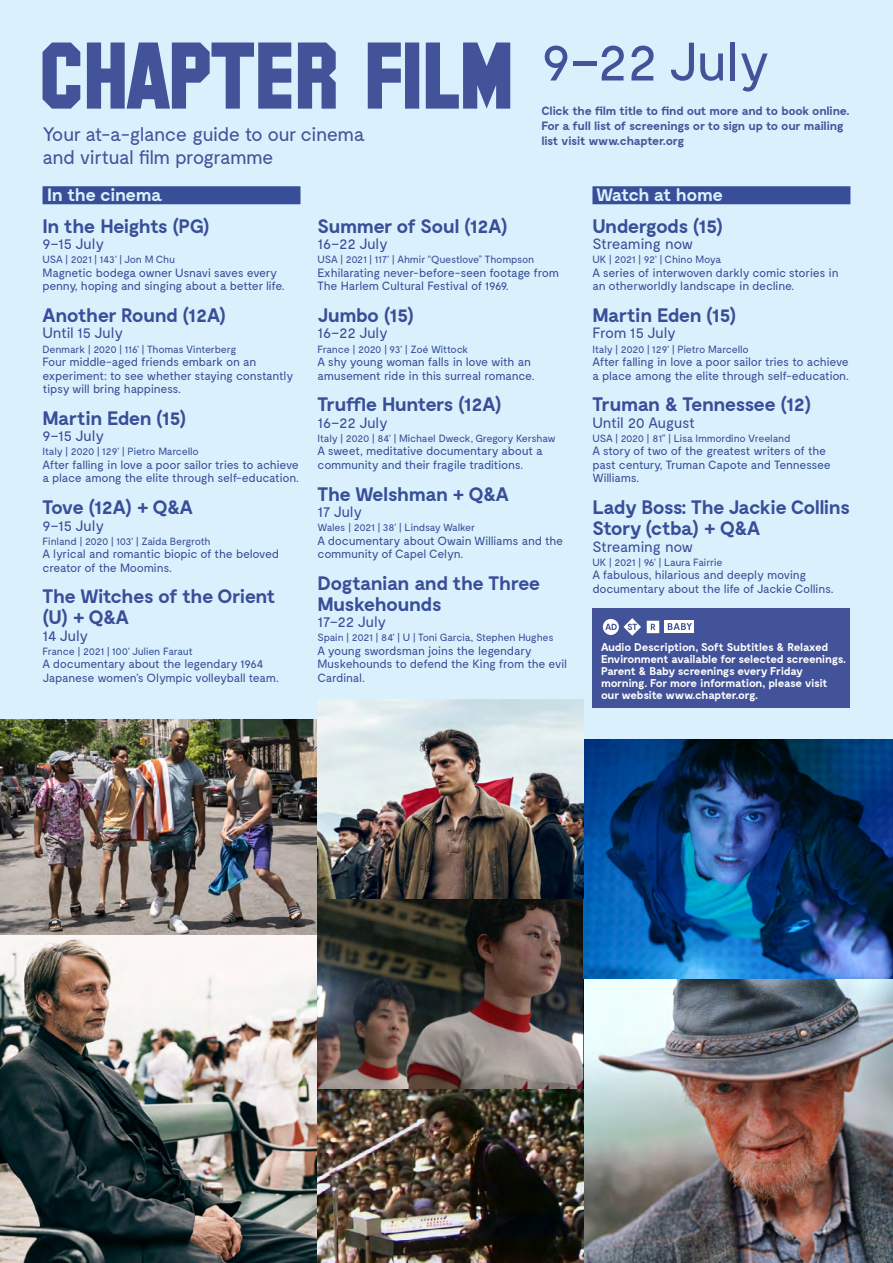
<style>
.page{position:relative;width:893px;height:1263px;background:#daf1fd}
.page>*{position:absolute;margin:0;border:0;box-sizing:border-box;transform-origin:0 0}
.t1{font:54px "Moderat";letter-spacing:-.02em;color:#43539a}
.t2{font:700 19.5px/21px "Moderat";letter-spacing:-.035em;color:#43539a}
.t3{font:19.5px/22.5px "Moderat";letter-spacing:-.03em;color:#43539a}
.t4{font:700 18px "Moderat";letter-spacing:-.025em;color:#fff}
.t5{font:15px "Moderat";letter-spacing:-.02em;color:#43539a}
.t6{font:12px/13.5px "Moderat";letter-spacing:-.025em;color:#43539a}
.t7{font:700 12px/15px "Moderat";letter-spacing:-.03em;color:#43539a}
.t8{font:700 11.25px/12px "Moderat";letter-spacing:-.025em;color:#fff}
.t9{font:10.5px "Moderat";letter-spacing:-.025em;color:#43539a}
.s1{font-style:inherit}
</style>
<div class="page">
<svg style="left:43px;top:43px;width:467px;height:66px"></svg>
<img style="left:0;top:719px;width:317px;height:216px">
<img style="left:0;top:935px;width:317px;height:328px">
<img style="left:584px;top:978px;width:309px;height:285px">
<div style="left:43px;top:186px;width:257px;height:18px;background:#394e98"></div>
<div style="left:592px;top:186px;width:258px;height:18px;background:#394e98"></div>
<div style="left:592px;top:608px;width:258px;height:100px;background:#43539a"></div>
<svg style="left:603px;top:619px;width:16px;height:16px"></svg>
<svg style="left:605px;top:624px;width:12px;height:6px"></svg>
<svg style="left:623px;top:618px;width:18px;height:18px"></svg>
<div style="left:665px;top:621px;width:29px;height:12px;background:#fff"></div>
<svg style="left:668px;top:623px;width:24px;height:7px"></svg>
<svg style="left:647px;top:621px;width:12px;height:12px"></svg>
<img style="left:317px;top:699px;width:267px;height:564px">
<img style="left:584px;top:739px;width:309px;height:239px">
<h2 class="t3" style="left:43px;top:124px;width:324px">Your at-a-glance guide to our cinema and virtual film programme</h2>
<h1 class="t1" style="left:541px;top:31px;width:230px">9–22 July</h1>
<p class="t7" style="left:541px;top:104px;width:310px">Click the film title to find out more and to book online.<br>For a full list of screenings or to sign up to our mailing list visit www.chapter.org</p>
<h3 class="t4" style="left:47px;top:185px;width:117px">In the cinema</h3>
<h2 class="t2" style="left:43px;top:216px;width:169px">In the Heights (PG)</h2>
<p class="t5" style="left:43px;top:236px;width:63px">9–15 July</p>
<p class="t9" style="left:43px;top:254px;width:134px">USA | 2021 | 143’ | Jon M Chu</p>
<p class="t6" style="left:43px;top:266px;width:244px">Magnetic bodega owner Usnavi saves every penny, hoping and singing about a better life.</p>
<h2 class="t2" style="left:43px;top:305px;width:185px">Another Round (12A)</h2>
<p class="t5" style="left:43px;top:325px;width:82px">Until 15 July</p>
<p class="t9" style="left:43px;top:343px;width:195px">Denmark | 2020 | 116’ | Thomas Vinterberg</p>
<p class="t6" style="left:43px;top:356px;width:252px">Four middle-aged friends embark on an experiment: to see whether staying constantly tipsy will bring happiness.</p>
<h2 class="t2" style="left:43px;top:408px;width:146px">Martin Eden (15)</h2>
<p class="t5" style="left:43px;top:428px;width:63px">9–15 July</p>
<p class="t9" style="left:43px;top:446px;width:158px">Italy | 2020 | 129’ | Pietro Marcello</p>
<p class="t6" style="left:43px;top:458px;width:258px">After falling in love a poor sailor tries to achieve a place among the elite through self-education.</p>
<h2 class="t2" style="left:43px;top:497px;width:152px">Tove (12A) + Q&amp;A</h2>
<p class="t5" style="left:43px;top:517px;width:63px">9–15 July</p>
<p class="t9" style="left:43px;top:535px;width:170px">Finland | 2020 | 103’ | Zaida Bergroth</p>
<p class="t6" style="left:43px;top:548px;width:238px">A lyrical and romantic biopic of the beloved creator of the Moomins.</p>
<h2 class="t2" style="left:43px;top:587px;width:235px">The Witches of the Orient (U) + Q&amp;A</h2>
<p class="t5" style="left:43px;top:627px;width:47px">14 July</p>
<p class="t9" style="left:43px;top:645px;width:152px">France | 2021 | 100’ Julien Faraut</p>
<p class="t6" style="left:43px;top:658px;width:238px">A documentary about the legendary 1964<br>Japanese women’s Olympic volleyball team.</p>
<h2 class="t2" style="left:317px;top:216px;width:192px">Summer of Soul (12A)</h2>
<p class="t5" style="left:317px;top:236px;width:72px">16–22 July</p>
<p class="t9" style="left:317px;top:254px;width:218px">USA | 2021 | 117’ | Ahmir “Questlove” Thompson</p>
<p class="t6" style="left:317px;top:266px;width:243px">Exhilarating never-before-seen footage from<br>The Harlem Cultural Festival of 1969.</p>
<h2 class="t2" style="left:317px;top:305px;width:98px">Jumbo (15)</h2>
<p class="t5" style="left:317px;top:325px;width:72px">16–22 July</p>
<p class="t9" style="left:317px;top:343px;width:152px">France | 2020 | 93’ | Zoé Wittock</p>
<p class="t6" style="left:317px;top:356px;width:219px">A shy young woman falls in love with an amusement ride in this surreal romance.</p>
<h2 class="t2" style="left:317px;top:395px;width:186px">Truffle Hunters (12<span class="s1">A</span>)</h2>
<p class="t5" style="left:317px;top:414px;width:72px">16–22 July</p>
<p class="t9" style="left:317px;top:432px;width:240px">Italy | 2020 | 84’ | Michael Dweck, Gregory Kershaw</p>
<p class="t6" style="left:317px;top:445px;width:227px">A sweet, meditative documentary about a community and their fragile traditions.</p>
<h2 class="t2" style="left:317px;top:484px;width:193px">The Welshman + Q&amp;A</h2>
<p class="t5" style="left:317px;top:503px;width:46px">17 July</p>
<p class="t9" style="left:317px;top:522px;width:159px">Wales | 2021 | 38’ | Lindsay Walker</p>
<p class="t6" style="left:317px;top:534px;width:247px">A documentary about Owain Williams and the community of Capel Celyn.</p>
<h2 class="t2" style="left:317px;top:573px;width:224px">Dogtanian and the Three<br>Muskehounds</h2>
<p class="t5" style="left:317px;top:614px;width:70px">17–22 July</p>
<p class="t9" style="left:317px;top:632px;width:238px">Spain | 2021 | 84’ | U | Toni Garcia, Stephen Hughes</p>
<p class="t6" style="left:317px;top:644px;width:251px">A young swordsman joins the legendary<br>Muskehounds to defend the King from the evil<br>Cardinal.</p>
<h3 class="t4" style="left:596px;top:185px;width:128px">Watch at home</h3>
<h2 class="t2" style="left:592px;top:216px;width:132px">Undergods (15)</h2>
<p class="t5" style="left:592px;top:236px;width:102px">Streaming now</p>
<p class="t9" style="left:592px;top:254px;width:131px">UK | 2021 | 92’ | Chino Moya</p>
<p class="t6" style="left:592px;top:266px;width:248px">A series of interwoven darkly comic stories in an otherworldly landscape in decline.</p>
<h2 class="t2" style="left:592px;top:305px;width:146px">Martin Eden (15)</h2>
<p class="t5" style="left:592px;top:325px;width:85px">From 15 July</p>
<p class="t9" style="left:592px;top:343px;width:158px">Italy | 2020 | 129’ | Pietro Marcello</p>
<p class="t6" style="left:592px;top:356px;width:258px">After falling in love a poor sailor tries to achieve a place among the elite through self-education.</p>
<h2 class="t2" style="left:592px;top:395px;width:220px">Truman &amp; Tennessee (12)</h2>
<p class="t5" style="left:592px;top:414px;width:104px">Until 20 August</p>
<p class="t9" style="left:592px;top:432px;width:200px">USA | 2020 | 81” | Lisa Immordino Vreeland</p>
<p class="t6" style="left:592px;top:445px;width:240px">A story of two of the greatest writers of the past century, Truman Capote and Tennessee<br>Williams.</p>
<h2 class="t2" style="left:592px;top:497px;width:259px">Lady Boss: The Jackie Collins<br>Story (ctba) + Q&amp;A</h2>
<p class="t5" style="left:592px;top:538px;width:102px">Streaming now</p>
<p class="t9" style="left:592px;top:556px;width:132px">UK | 2021 | 96’ | Laura Fairrie</p>
<p class="t6" style="left:592px;top:569px;width:243px">A fabulous, hilarious and deeply moving documentary about the life of Jackie Collins.</p>
<p class="t8" style="left:601px;top:641px;width:247px">Audio Description, Soft Subtitles &amp; Relaxed Environment available for selected screenings.<br>Parent &amp; Baby screenings every Friday morning. For more information, please visit our website www.chapter.org.</p>
</div>
